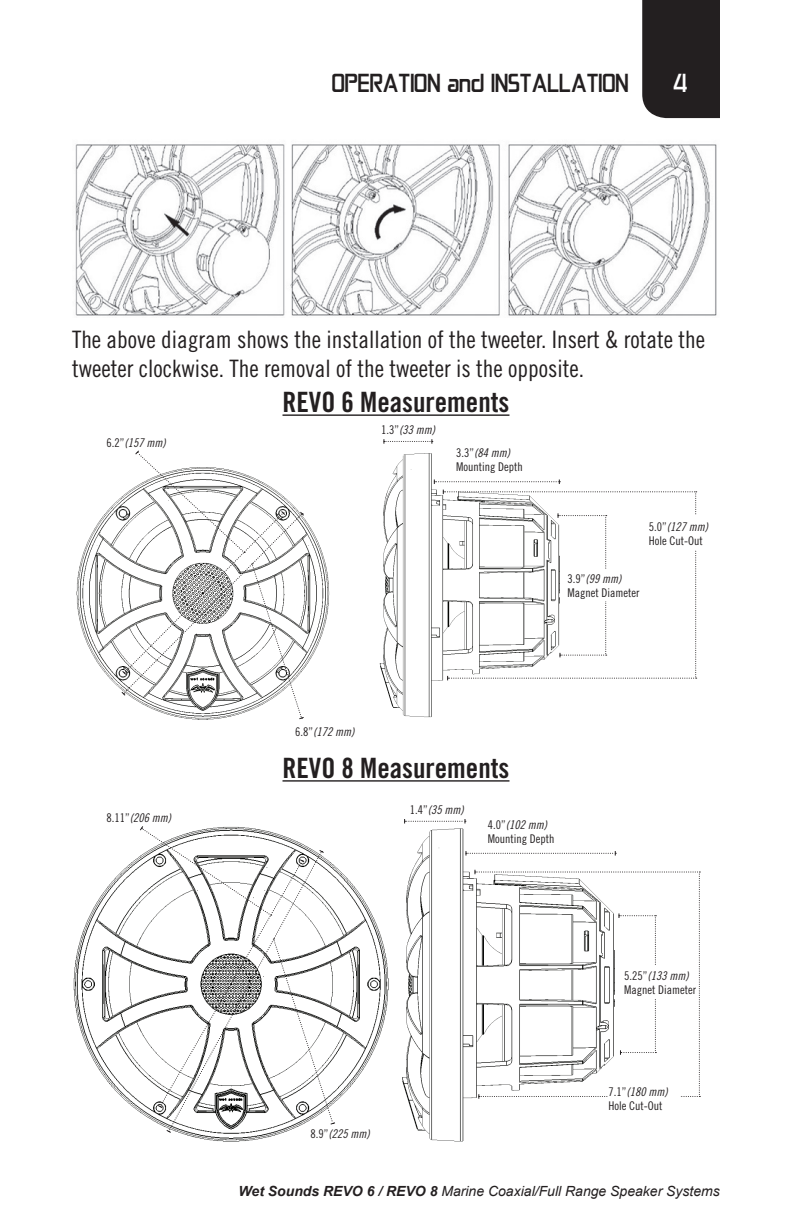
<style>
.page{position:relative;width:792px;height:1224px;background:#fff}
.page>*{position:absolute;margin:0;border:0;box-sizing:border-box;transform-origin:0 0}
.t1{font:28px "Trade Gothic Bold Cond Twenty";color:#231f20}
.t2{font:28px "Conviction";color:#231f20}
.t3{font:28px "Conviction";color:#fff}
.t4{font:24px/28.8px "Trade Gothic Cond Eighteen";color:#231f20}
.t5{font:italic 14px "Arial";color:#231f20}
.t6{font:12px "Trade Gothic Cond Eighteen Obl";color:#231f20}
.t7{font:12px "Trade Gothic Cond Eighteen";color:#231f20}
.s1{font-family:"Trade Gothic Cond Eighteen"}
.s2{font-weight:700}
</style>
<div class="page">
<img style="left:402px;top:828px;width:215px;height:314px">
<img style="left:76px;top:498px;width:254px;height:191px">
<img style="left:379px;top:453px;width:182px;height:265px">
<div style="left:642px;top:0;width:78px;height:118px;background:#231f20"></div>
<img style="left:75px;top:144px;width:642px;height:172px">
<img style="left:73px;top:857px;width:316px;height:285px">
<hr style="left:283px;top:414px;width:226px;height:2px;background:#231f20">
<hr style="left:283px;top:780px;width:226px;height:2px;background:#231f20">
<svg style="left:120px;top:450px;width:185px;height:270px"></svg>
<svg style="left:139px;top:826px;width:197px;height:308px"></svg>
<svg style="left:383px;top:439px;width:50px;height:5px"></svg>
<svg style="left:404px;top:819px;width:62px;height:5px"></svg>
<svg style="left:434px;top:480px;width:126px;height:4px"></svg>
<svg style="left:465px;top:851px;width:151px;height:5px"></svg>
<svg style="left:443px;top:490px;width:254px;height:190px"></svg>
<svg style="left:474px;top:870px;width:226px;height:229px"></svg>
<div style="left:567px;top:570px;width:74px;height:31px;background:#fff"></div>
<div style="left:624px;top:966px;width:74px;height:32px;background:#fff"></div>
<div style="left:649px;top:516px;width:71px;height:34px;background:#fff"></div>
<div style="left:608px;top:1081px;width:72px;height:34px;background:#fff"></div>
<h1 class="t2" style="left:332px;top:68px;width:299px">OPERATION and INSTALLATION</h1>
<h1 class="t3" style="left:674px;top:68px;width:16px">4</h1>
<h2 class="t4" style="left:72px;top:325px;width:635px">The above diagram shows the installation of the tweeter. Insert &amp; rotate the tweeter clockwise. The removal of the tweeter is the opposite.</h2>
<h1 class="t1" style="left:283px;top:385px;width:228px">REVO 6 Measurements</h1>
<p class="t6" style="left:107px;top:436px;width:61px"><span class="s1">6.2”</span>(157 mm)</p>
<p class="t6" style="left:107px;top:810px;width:66px"><span class="s1">8.11”</span>(206 mm)</p>
<p class="t6" style="left:381px;top:423px;width:55px"><span class="s1">1.3”</span>(33 mm)</p>
<p class="t6" style="left:456px;top:446px;width:55px"><span class="s1">3.3”</span>(84 mm)</p>
<p class="t7" style="left:456px;top:460px;width:68px">Mounting Depth</p>
<p class="t6" style="left:649px;top:519px;width:61px"><span class="s1">5.0”</span>(127 mm)</p>
<p class="t7" style="left:649px;top:533px;width:55px">Hole Cut-Out</p>
<p class="t6" style="left:567px;top:572px;width:55px"><span class="s1">3.9”</span>(99 mm)</p>
<p class="t7" style="left:567px;top:586px;width:73px">Magnet Diameter</p>
<p class="t6" style="left:295px;top:724px;width:61px"><span class="s1">6.8”</span>(172 mm)</p>
<h1 class="t1" style="left:283px;top:751px;width:228px">REVO 8 Measurements</h1>
<p class="t6" style="left:410px;top:803px;width:55px"><span class="s1">1.4”</span>(35 mm)</p>
<p class="t6" style="left:488px;top:817px;width:61px"><span class="s1">4.0”</span>(102 mm)</p>
<p class="t7" style="left:488px;top:831px;width:68px">Mounting Depth</p>
<p class="t6" style="left:310px;top:1127px;width:61px"><span class="s1">8.9”</span>(225 mm)</p>
<p class="t6" style="left:624px;top:968px;width:66px"><span class="s1">5.25”</span>(133 mm)</p>
<p class="t7" style="left:624px;top:982px;width:73px">Magnet Diameter</p>
<p class="t6" style="left:608px;top:1084px;width:61px"><span class="s1">7.1”</span>(180 mm)</p>
<p class="t7" style="left:608px;top:1098px;width:55px">Hole Cut-Out</p>
<p class="t5" style="left:239px;top:1182px;width:483px"><span class="s2">Wet Sounds REVO 6 / REVO 8</span> Marine Coaxial/Full Range Speaker Systems</p>
</div>
